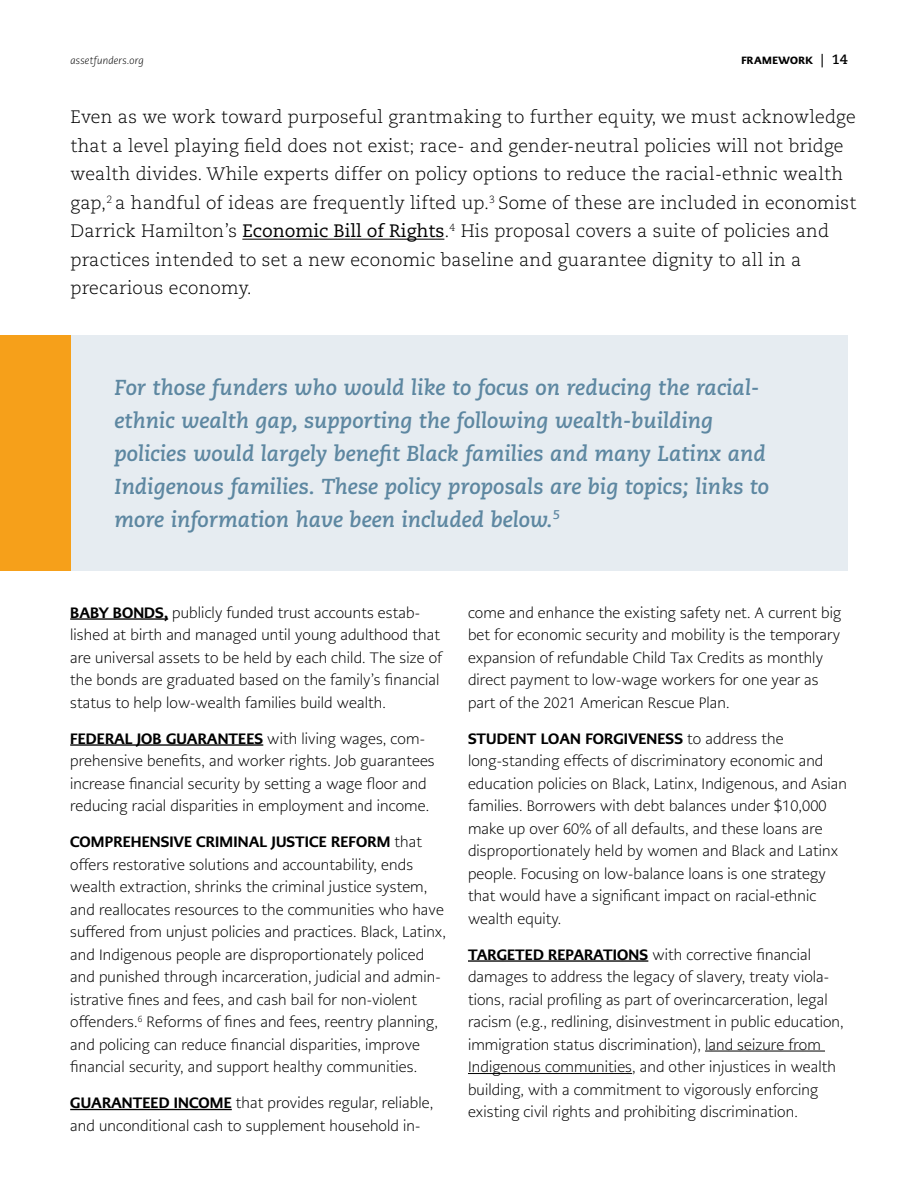
<style>
.page{position:relative;width:918px;height:1188px;background:#fff}
.page>*{position:absolute;margin:0;border:0;box-sizing:border-box;transform-origin:0 0}
.t1{font:italic 700 21.6px/32.8px "Caecilia";color:#5d87a1}
.t2{font:300 18px/28.5px "Caecilia";letter-spacing:.01em;color:#000}
.t3{font:300 15px/22.5px "PMN Caecilia Sans Head";letter-spacing:.01em;color:#000}
.t4{font:italic 300 10.5px "PMN Caecilia Sans Head";letter-spacing:.03em;color:#000}
.t5{font:900 10.5px "PMN Caecilia Sans Head";letter-spacing:.04em;color:#000}
.s1{font-family:"Caecilia";font-weight:700;font-size:13.5px}
.s2{font-weight:400}
.s3{font-weight:800}
</style>
<div class="page">
<hr style="left:242px;top:239px;width:202px;height:1px;background:#000">
<hr style="left:70px;top:618px;width:98px;height:2px;background:#000">
<hr style="left:70px;top:744px;width:193px;height:2px;background:#000">
<hr style="left:70px;top:1109px;width:162px;height:1px;background:#000">
<hr style="left:468px;top:960px;width:180px;height:2px;background:#000">
<hr style="left:705px;top:1051px;width:120px;height:1px;background:#000">
<hr style="left:468px;top:1073px;width:164px;height:1px;background:#000">
<div style="left:64px;top:335px;width:784px;height:235px;background:#e6ecf1"></div>
<div style="left:0;top:335px;width:70px;height:235px;background:#f6a01a"></div>
<p class="t4" style="left:70px;top:54px;width:75px">assetfunders.org</p>
<p class="t5" style="left:741px;top:53px;width:108px">FRAMEWORK <span class="s1">| 14</span></p>
<p class="t2" style="left:70px;top:103px;width:787px">Even as we work toward purposeful grantmaking to further equity, we must acknowledge that a level playing field does not exist; race- and gender-neutral policies will not bridge wealth divides. While experts differ on policy options to reduce the racial-ethnic wealth gap,<sup>2</sup> a handful of ideas are frequently lifted up.<sup>3</sup> Some of these are included in economist Darrick Hamilton’s <span class="s2">Economic Bill of Rights</span>.<sup>4</sup> His proposal covers a suite of policies and practices intended to set a new economic baseline and guarantee dignity to all in a precarious economy.</p>
<p class="t1" style="left:114px;top:372px;width:656px">For those funders who would like to focus on reducing the racial&shy;ethnic wealth gap, supporting the following wealth-building policies would largely benefit Black families and many Latinx and Indigenous families. These policy proposals are big topics; links to more information have been included below.<sup>5</sup></p>
<p class="t3" style="left:70px;top:601px;width:373px"><span class="s3">BABY BONDS,</span> publicly funded trust accounts estab&shy;lished at birth and managed until young adulthood that are universal assets to be held by each child. The size of the bonds are graduated based on the family’s financial status to help low-wealth families build wealth.</p>
<p class="t3" style="left:70px;top:727px;width:366px"><span class="s3">FEDERAL JOB GUARANTEES</span> with living wages, com&shy;prehensive benefits, and worker rights. Job guarantees increase financial security by setting a wage floor and reducing racial disparities in employment and income.</p>
<p class="t3" style="left:70px;top:830px;width:377px"><span class="s3">COMPREHENSIVE CRIMINAL JUSTICE REFORM</span> that offers restorative solutions and accountability, ends wealth extraction, shrinks the criminal justice system, and reallocates resources to the communities who have suffered from unjust policies and practices. Black, Latinx, and Indigenous people are disproportionately policed and punished through incarceration, judicial and admin&shy;istrative fines and fees, and cash bail for non-violent offenders.<sup>6</sup> Reforms of fines and fees, reentry planning, and policing can reduce financial disparities, improve financial security, and support healthy communities.</p>
<p class="t3" style="left:70px;top:1091px;width:364px"><span class="s3">GUARANTEED INCOME</span> that provides regular, reliable, and unconditional cash to supplement household in-</p>
<p class="t3" style="left:468px;top:601px;width:375px">come and enhance the existing safety net. A current big bet for economic security and mobility is the temporary expansion of refundable Child Tax Credits as monthly direct payment to low-wage workers for one year as part of the 2021 American Rescue Plan.</p>
<p class="t3" style="left:468px;top:727px;width:381px"><span class="s3">STUDENT LOAN FORGIVENESS</span> to address the long-standing effects of discriminatory economic and education policies on Black, Latinx, Indigenous, and Asian families. Borrowers with debt balances under $10,000 make up over 60% of all defaults, and these loans are disproportionately held by women and Black and Latinx people. Focusing on low-balance loans is one strategy that would have a significant impact on racial-ethnic wealth equity.</p>
<p class="t3" style="left:468px;top:943px;width:377px"><span class="s3">TARGETED REPARATIONS</span> with corrective financial damages to address the legacy of slavery, treaty viola&shy;tions, racial profiling as part of overincarceration, legal racism (e.g., redlining, disinvestment in public education, immigration status discrimination), land seizure from Indigenous communities, and other injustices in wealth building, with a commitment to vigorously enforcing existing civil rights and prohibiting discrimination.</p>
</div>
